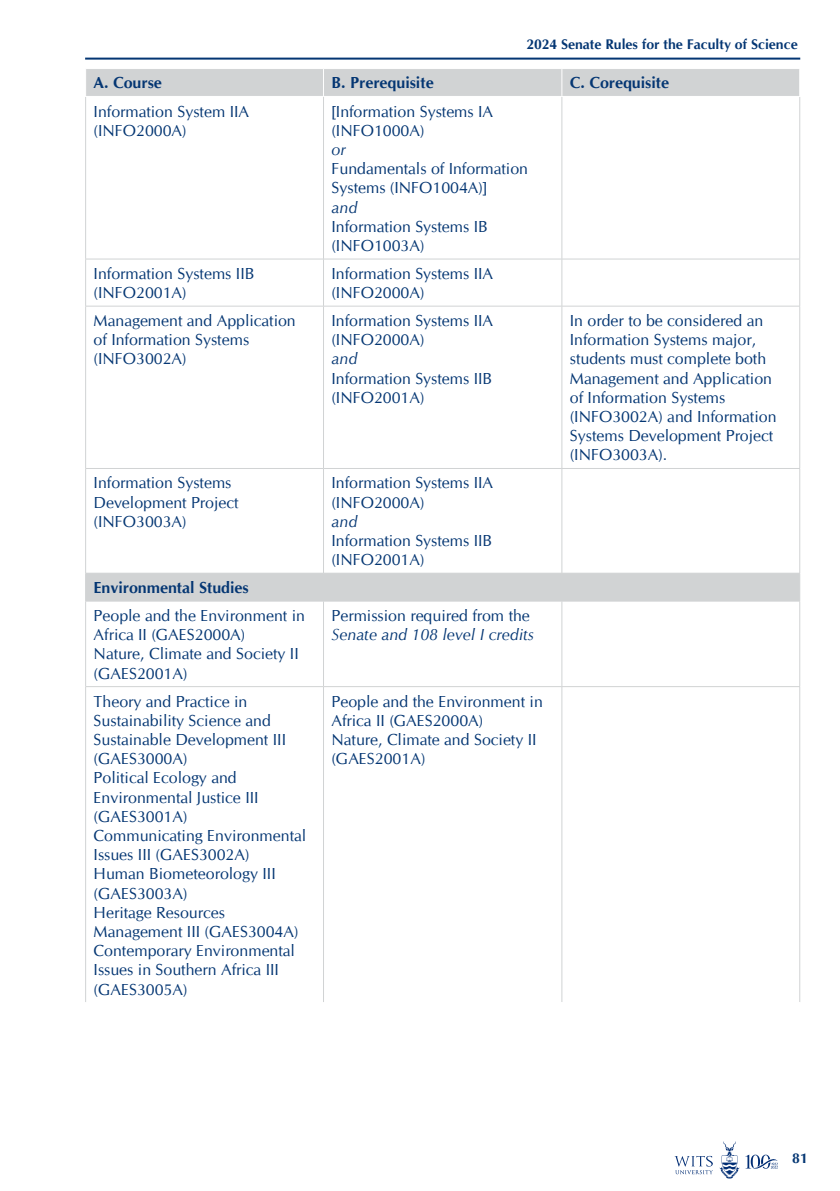
<style>
.page{position:relative;width:840px;height:1191px;background:#fff}
.page>*{position:absolute;margin:0;border:0;box-sizing:border-box;transform-origin:0 0}
.t1{font:16px/19.2px "CG Omega";color:#043673}
.t2{font:700 16px "CG Omega";color:#043673}
.t3{font:italic 16px "CG Omega";color:#043673}
.t4{font:700 14px "CG Omega";color:#043673}
</style>
<div class="page">
<hr style="left:85px;top:58px;width:714px;height:2px;background:#043673">
<svg style="left:745px;top:1154px;width:32px;height:15px"></svg>
<svg style="left:674px;top:1155px;width:38px;height:19px"></svg>
<svg style="left:719px;top:1141px;width:20px;height:37px"></svg>
<svg style="left:86px;top:69px;width:713px;height:532px"></svg>
<svg style="left:323px;top:69px;width:1px;height:27px"></svg>
<svg style="left:561px;top:69px;width:1px;height:27px"></svg>
<hr style="left:323px;top:97px;width:1px;height:162px;background:#d1d3d4">
<hr style="left:561px;top:97px;width:1px;height:162px;background:#d1d3d4">
<hr style="left:85px;top:259px;width:238px;height:1px;background:#d1d3d4">
<hr style="left:323px;top:259px;width:238px;height:1px;background:#d1d3d4">
<hr style="left:323px;top:259px;width:1px;height:47px;background:#d1d3d4">
<hr style="left:561px;top:259px;width:238px;height:1px;background:#d1d3d4">
<hr style="left:561px;top:259px;width:1px;height:47px;background:#d1d3d4">
<hr style="left:85px;top:306px;width:238px;height:1px;background:#d1d3d4">
<hr style="left:323px;top:306px;width:238px;height:1px;background:#d1d3d4">
<hr style="left:323px;top:306px;width:1px;height:162px;background:#d1d3d4">
<hr style="left:561px;top:306px;width:238px;height:1px;background:#d1d3d4">
<hr style="left:561px;top:306px;width:1px;height:162px;background:#d1d3d4">
<hr style="left:85px;top:468px;width:238px;height:1px;background:#d1d3d4">
<hr style="left:323px;top:468px;width:238px;height:1px;background:#d1d3d4">
<hr style="left:323px;top:469px;width:1px;height:104px;background:#d1d3d4">
<hr style="left:561px;top:468px;width:238px;height:1px;background:#d1d3d4">
<hr style="left:561px;top:469px;width:1px;height:104px;background:#d1d3d4">
<hr style="left:323px;top:601px;width:1px;height:85px;background:#d1d3d4">
<hr style="left:561px;top:601px;width:1px;height:85px;background:#d1d3d4">
<hr style="left:323px;top:687px;width:1px;height:315px;background:#d1d3d4">
<hr style="left:561px;top:687px;width:1px;height:315px;background:#d1d3d4">
<hr style="left:85px;top:97px;width:1px;height:162px;background:#d1d3d4">
<hr style="left:799px;top:97px;width:1px;height:162px;background:#d1d3d4">
<hr style="left:85px;top:259px;width:1px;height:47px;background:#d1d3d4">
<hr style="left:799px;top:259px;width:1px;height:47px;background:#d1d3d4">
<hr style="left:85px;top:306px;width:1px;height:162px;background:#d1d3d4">
<hr style="left:799px;top:306px;width:1px;height:162px;background:#d1d3d4">
<hr style="left:85px;top:469px;width:1px;height:104px;background:#d1d3d4">
<hr style="left:799px;top:469px;width:1px;height:104px;background:#d1d3d4">
<hr style="left:85px;top:601px;width:1px;height:85px;background:#d1d3d4">
<hr style="left:799px;top:601px;width:1px;height:85px;background:#d1d3d4">
<hr style="left:85px;top:687px;width:1px;height:315px;background:#d1d3d4">
<hr style="left:799px;top:687px;width:1px;height:315px;background:#d1d3d4">
<svg style="left:798px;top:69px;width:1px;height:27px"></svg>
<hr style="left:85px;top:96px;width:238px;height:1px;background:#fff">
<hr style="left:323px;top:96px;width:238px;height:1px;background:#fff">
<hr style="left:561px;top:96px;width:238px;height:1px;background:#fff">
<hr style="left:85px;top:686px;width:238px;height:1px;background:#d1d3d4">
<hr style="left:323px;top:686px;width:238px;height:1px;background:#d1d3d4">
<hr style="left:561px;top:686px;width:238px;height:1px;background:#d1d3d4">
<hr style="left:85px;top:573px;width:238px;height:1px;background:#d1d3d4">
<svg style="left:85px;top:574px;width:1px;height:27px"></svg>
<hr style="left:323px;top:573px;width:238px;height:1px;background:#d1d3d4">
<hr style="left:561px;top:573px;width:238px;height:1px;background:#d1d3d4">
<svg style="left:799px;top:573px;width:1px;height:28px"></svg>
<hr style="left:85px;top:601px;width:238px;height:1px;background:#d1d3d4">
<hr style="left:323px;top:601px;width:238px;height:1px;background:#d1d3d4">
<hr style="left:561px;top:601px;width:238px;height:1px;background:#d1d3d4">
<p class="t4" style="left:526px;top:35px;width:272px">2024 Senate Rules for the Faculty of Science</p>
<p class="t2" style="left:94px;top:73px;width:70px">A. Course</p>
<p class="t2" style="left:331px;top:73px;width:104px">B. Prerequisite</p>
<p class="t2" style="left:569px;top:73px;width:101px">C. Corequisite</p>
<p class="t1" style="left:94px;top:102px;width:157px">Information System IIA (INFO2000A)</p>
<p class="t1" style="left:331px;top:102px;width:163px">[Information Systems IA (INFO1000A)</p>
<p class="t3" style="left:331px;top:140px;width:16px">or</p>
<p class="t1" style="left:331px;top:159px;width:198px">Fundamentals of Information<br>Systems (INFO1004A)]</p>
<p class="t3" style="left:331px;top:197px;width:27px">and</p>
<p class="t1" style="left:331px;top:217px;width:158px">Information Systems IB (INFO1003A)</p>
<p class="t1" style="left:94px;top:264px;width:162px">Information Systems IIB (INFO2001A)</p>
<p class="t1" style="left:331px;top:264px;width:163px">Information Systems IIA (INFO2000A)</p>
<p class="t1" style="left:94px;top:311px;width:203px">Management and Application of Information Systems (INFO3002A)</p>
<p class="t1" style="left:331px;top:311px;width:163px">Information Systems IIA (INFO2000A)</p>
<p class="t1" style="left:569px;top:311px;width:208px">In order to be considered an<br>Information Systems major, students must complete both<br>Management and Application of Information Systems (INFO3002A) and Information<br>Systems Development Project (INFO3003A).</p>
<p class="t3" style="left:331px;top:349px;width:27px">and</p>
<p class="t1" style="left:331px;top:369px;width:162px">Information Systems IIB (INFO2001A)</p>
<p class="t1" style="left:94px;top:473px;width:146px">Information Systems<br>Development Project (INFO3003A)</p>
<p class="t1" style="left:331px;top:473px;width:163px">Information Systems IIA (INFO2000A)</p>
<p class="t3" style="left:331px;top:511px;width:27px">and</p>
<p class="t1" style="left:331px;top:531px;width:162px">Information Systems IIB (INFO2001A)</p>
<p class="t2" style="left:94px;top:577px;width:156px">Environmental Studies</p>
<p class="t1" style="left:94px;top:606px;width:213px">People and the Environment in<br>Africa II (GAES2000A)<br>Nature, Climate and Society II (GAES2001A)</p>
<p class="t1" style="left:331px;top:606px;width:200px">Permission required from the</p>
<p class="t3" style="left:331px;top:625px;width:204px">Senate and 108 level I credits</p>
<p class="t1" style="left:94px;top:691px;width:214px">Theory and Practice in<br>Sustainability Science and<br>Sustainable Development III (GAES3000A)<br>Political Ecology and<br>Environmental Justice III (GAES3001A)<br>Communicating Environmental<br>Issues III (GAES3002A)<br>Human Biometeorology III (GAES3003A)<br>Heritage Resources<br>Management III (GAES3004A)<br>Contemporary Environmental<br>Issues in Southern Africa III (GAES3005A)</p>
<p class="t1" style="left:331px;top:691px;width:213px">People and the Environment in<br>Africa II (GAES2000A)<br>Nature, Climate and Society II (GAES2001A)</p>
<p class="t4" style="left:791px;top:1149px;width:17px">81</p>
</div>
